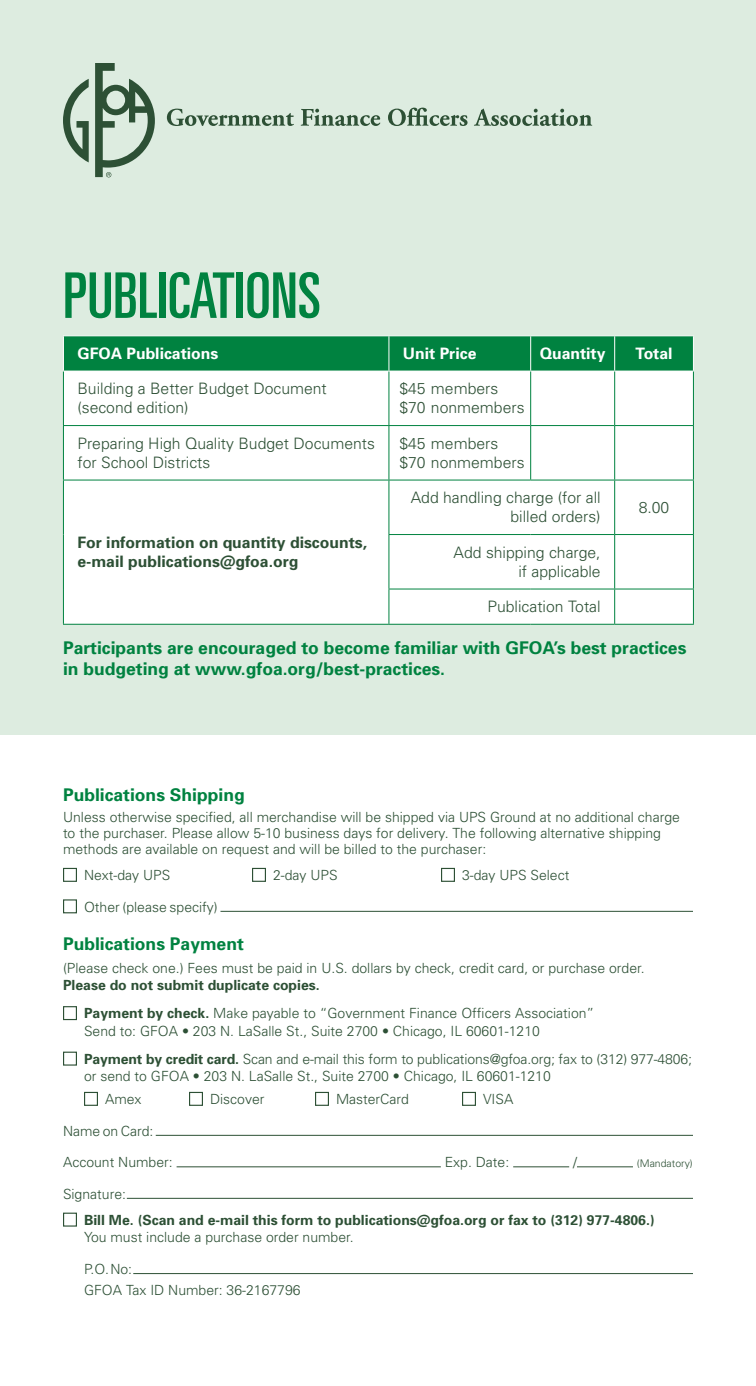
<style>
.page{position:relative;width:756px;height:1386px;background:#fff}
.page>*{position:absolute;margin:0;border:0;box-sizing:border-box;transform-origin:0 0}
._16_subhead{font:ultra-condensed 63px "Univers";color:#008240}
.t1{font:700 17.5px/21px "Univers";color:#008240}
.order_form_number_al{font:300 15.75px/19.2px "Univers";color:#2d5035}
.t2{font:700 15.75px/19.2px "Univers";color:#2d5035}
.t3{font:700 15.75px "Univers";color:#fff}
.t4{font:300 14px/15.8px "Univers";color:#2d5035}
.t5{font:700 14px "Univers";color:#2d5035}
.t6{font:300 10.5px "Univers";color:#2d5035}
.s1{font-weight:700}
</style>
<div class="page">
<div style="left:0;top:0;width:756px;height:220px;background:#ddece0"></div>
<div style="left:0;top:220px;width:756px;height:515px;background:#ddece0"></div>
<svg style="left:64px;top:336px;width:629px;height:288px;background:#deefe6"></svg>
<hr style="left:63px;top:335px;width:326px;height:1px;background:#fff">
<hr style="left:63px;top:336px;width:1px;height:35px;background:#fff">
<hr style="left:389px;top:335px;width:142px;height:1px;background:#fff">
<hr style="left:388px;top:336px;width:1px;height:35px;background:#fff">
<hr style="left:531px;top:335px;width:84px;height:1px;background:#fff">
<hr style="left:530px;top:336px;width:1px;height:35px;background:#fff">
<hr style="left:615px;top:335px;width:79px;height:1px;background:#fff">
<hr style="left:614px;top:336px;width:1px;height:35px;background:#fff">
<hr style="left:693px;top:336px;width:1px;height:35px;background:#fff">
<hr style="left:63px;top:371px;width:326px;height:1px;background:#fff">
<hr style="left:389px;top:371px;width:142px;height:1px;background:#fff">
<hr style="left:531px;top:371px;width:84px;height:1px;background:#fff">
<hr style="left:615px;top:371px;width:79px;height:1px;background:#fff">
<hr style="left:63px;top:372px;width:1px;height:53px;background:#008240">
<hr style="left:388px;top:372px;width:1px;height:53px;background:#008240">
<hr style="left:530px;top:372px;width:1px;height:53px;background:#008240">
<hr style="left:614px;top:372px;width:1px;height:53px;background:#008240">
<hr style="left:693px;top:372px;width:1px;height:53px;background:#008240">
<hr style="left:63px;top:426px;width:1px;height:54px;background:#008240">
<hr style="left:63px;top:425px;width:326px;height:1px;background:#008240">
<hr style="left:388px;top:426px;width:1px;height:54px;background:#008240">
<hr style="left:389px;top:425px;width:142px;height:1px;background:#008240">
<hr style="left:530px;top:426px;width:1px;height:54px;background:#008240">
<hr style="left:531px;top:425px;width:84px;height:1px;background:#008240">
<hr style="left:614px;top:426px;width:1px;height:54px;background:#008240">
<hr style="left:615px;top:425px;width:79px;height:1px;background:#008240">
<hr style="left:693px;top:426px;width:1px;height:54px;background:#008240">
<hr style="left:63px;top:480px;width:1px;height:55px;background:#008240">
<hr style="left:63px;top:535px;width:1px;height:54px;background:#008240">
<hr style="left:63px;top:589px;width:1px;height:35px;background:#008240">
<hr style="left:63px;top:480px;width:326px;height:1px;background:#008240">
<hr style="left:388px;top:480px;width:1px;height:54px;background:#008240">
<hr style="left:389px;top:480px;width:142px;height:1px;background:#008240">
<hr style="left:531px;top:480px;width:84px;height:1px;background:#008240">
<hr style="left:614px;top:480px;width:1px;height:54px;background:#008240">
<hr style="left:615px;top:480px;width:79px;height:1px;background:#008240">
<hr style="left:693px;top:480px;width:1px;height:54px;background:#008240">
<hr style="left:388px;top:535px;width:1px;height:54px;background:#008240">
<hr style="left:388px;top:534px;width:143px;height:1px;background:#008240">
<hr style="left:531px;top:534px;width:84px;height:1px;background:#008240">
<hr style="left:614px;top:535px;width:1px;height:54px;background:#008240">
<hr style="left:615px;top:534px;width:79px;height:1px;background:#008240">
<hr style="left:693px;top:535px;width:1px;height:54px;background:#008240">
<hr style="left:63px;top:624px;width:326px;height:1px;background:#008240">
<hr style="left:388px;top:589px;width:1px;height:35px;background:#008240">
<hr style="left:388px;top:589px;width:143px;height:1px;background:#008240">
<hr style="left:531px;top:589px;width:84px;height:1px;background:#008240">
<hr style="left:389px;top:624px;width:142px;height:1px;background:#008240">
<hr style="left:531px;top:624px;width:84px;height:1px;background:#008240">
<hr style="left:614px;top:589px;width:1px;height:35px;background:#008240">
<hr style="left:615px;top:589px;width:79px;height:1px;background:#008240">
<hr style="left:693px;top:589px;width:1px;height:35px;background:#008240">
<hr style="left:615px;top:624px;width:79px;height:1px;background:#008240">
<div style="left:63px;top:868px;width:14px;height:14px;background:#fff;border:1px solid #2d5035"></div>
<div style="left:252px;top:868px;width:14px;height:14px;background:#fff;border:1px solid #2d5035"></div>
<div style="left:441px;top:868px;width:14px;height:14px;background:#fff;border:1px solid #2d5035"></div>
<div style="left:63px;top:899px;width:14px;height:14px;background:#fff;border:1px solid #2d5035"></div>
<hr style="left:220px;top:911px;width:473px;height:1px;background:#2d5035">
<div style="left:63px;top:1006px;width:14px;height:14px;background:#fff;border:1px solid #2d5035"></div>
<div style="left:63px;top:1052px;width:14px;height:14px;background:#fff;border:1px solid #2d5035"></div>
<div style="left:84px;top:1092px;width:14px;height:14px;background:#fff;border:1px solid #2d5035"></div>
<div style="left:189px;top:1092px;width:14px;height:14px;background:#fff;border:1px solid #2d5035"></div>
<div style="left:315px;top:1092px;width:14px;height:14px;background:#fff;border:1px solid #2d5035"></div>
<div style="left:462px;top:1092px;width:14px;height:14px;background:#fff;border:1px solid #2d5035"></div>
<hr style="left:156px;top:1135px;width:537px;height:1px;background:#2d5035">
<hr style="left:177px;top:1167px;width:264px;height:1px;background:#2d5035">
<hr style="left:513px;top:1167px;width:56px;height:1px;background:#2d5035">
<hr style="left:577px;top:1167px;width:56px;height:1px;background:#2d5035">
<hr style="left:127px;top:1198px;width:566px;height:1px;background:#2d5035">
<div style="left:63px;top:1213px;width:14px;height:14px;background:#fff;border:1px solid #2d5035"></div>
<hr style="left:133px;top:1273px;width:560px;height:1px;background:#2d5035">
<svg style="left:167px;top:108px;width:425px;height:18px"></svg>
<svg style="left:63px;top:79px;width:26px;height:83px"></svg>
<svg style="left:95px;top:63px;width:60px;height:114px"></svg>
<p class="_16_subhead" style="left:63px;top:260px;width:259px">PUBLICATIONS</p>
<p class="t3" style="left:77px;top:344px;width:142px">GFOA Publications</p>
<p class="t3" style="left:403px;top:344px;width:75px">Unit Price</p>
<p class="t3" style="left:540px;top:344px;width:67px">Quantity</p>
<p class="t3" style="left:636px;top:344px;width:39px">Total</p>
<p class="order_form_number_al" style="left:77px;top:379px;width:251px">Building a Better Budget Document (second edition)</p>
<p class="order_form_number_al" style="left:399px;top:379px;width:127px">$45 members $70 nonmembers</p>
<p class="order_form_number_al" style="left:77px;top:433px;width:299px">Preparing High Quality Budget Documents for School Districts</p>
<p class="order_form_number_al" style="left:399px;top:433px;width:127px">$45 members $70 nonmembers</p>
<p class="order_form_number_al" style="left:411px;top:488px;width:191px;text-align:right">Add handling charge (for all billed orders)</p>
<p class="order_form_number_al" style="left:639px;top:497px;width:32px">8.00</p>
<p class="order_form_number_al" style="left:454px;top:542px;width:149px;text-align:right">Add shipping charge, if applicable</p>
<p class="order_form_number_al" style="left:487px;top:597px;width:115px">Publication Total</p>
<p class="t1" style="left:63px;top:638px;width:625px">Participants are encouraged to become familiar with GFOA’s best practices in budgeting at www.gfoa.org/best-practices.</p>
<p class="t2" style="left:77px;top:533px;width:291px">For information on quantity discounts, e-mail publications@gfoa.org</p>
<p class="t1" style="left:63px;top:785px;width:183px">Publications Shipping</p>
<p class="t4" style="left:63px;top:810px;width:618px">Unless otherwise specified, all merchandise will be shipped via UPS Ground at no additional charge to the purchaser. Please allow 5-10 business days for delivery. The following alternative shipping methods are available on request and will be billed to the purchaser:</p>
<p class="t4" style="left:84px;top:867px;width:88px">Next-day UPS</p>
<p class="t4" style="left:273px;top:867px;width:66px">2-day UPS</p>
<p class="t4" style="left:462px;top:867px;width:109px">3-day UPS Select</p>
<p class="t4" style="left:84px;top:899px;width:135px">Other (please specify)</p>
<p class="t1" style="left:63px;top:933px;width:182px">Publications Payment</p>
<p class="t4" style="left:63px;top:959px;width:583px;line-height:17.5px">(Please check one.) Fees must be paid in U.S. dollars by check, credit card, or purchase order.<br><span class="s1">Please do not submit duplicate copies.</span></p>
<p class="t4" style="left:84px;top:1006px;width:512px"><span class="s1">Payment by check.</span> Make payable to “Government Finance Officers Association”</p>
<p class="t4" style="left:84px;top:1023px;width:457px">Send to: GFOA • 203 N. LaSalle St., Suite 2700 • Chicago, IL 60601-1210</p>
<p class="t4" style="left:84px;top:1050px;width:610px;line-height:17.5px"><span class="s1">Payment by credit card.</span> Scan and e-mail this form to publications@gfoa.org; fax to (312) 977-4806; or send to GFOA • 203 N. LaSalle St., Suite 2700 • Chicago, IL 60601-1210</p>
<p class="t4" style="left:105px;top:1091px;width:38px">Amex</p>
<p class="t4" style="left:210px;top:1091px;width:56px">Discover</p>
<p class="t4" style="left:336px;top:1091px;width:75px">MasterCard</p>
<p class="t4" style="left:483px;top:1091px;width:32px">VISA</p>
<p class="t4" style="left:63px;top:1123px;width:92px">Name on Card:</p>
<p class="t4" style="left:63px;top:1154px;width:111px">Account Number:</p>
<p class="t4" style="left:445px;top:1154px;width:66px">Exp. Date:</p>
<p class="t4" style="left:573px;top:1154px;width:5px">/</p>
<p class="t6" style="left:637px;top:1157px;width:58px">(Mandatory)</p>
<p class="t4" style="left:63px;top:1186px;width:65px">Signature:</p>
<p class="t5" style="left:84px;top:1211px;width:572px">Bill Me. (Scan and e-mail this form to publications@gfoa.org or fax to (312) 977-4806.)</p>
<p class="t4" style="left:84px;top:1230px;width:271px">You must include a purchase order number.</p>
<p class="t4" style="left:84px;top:1261px;width:50px">P.O. No:</p>
<p class="t4" style="left:84px;top:1282px;width:218px">GFOA Tax ID Number: 36-2167796</p>
</div>
